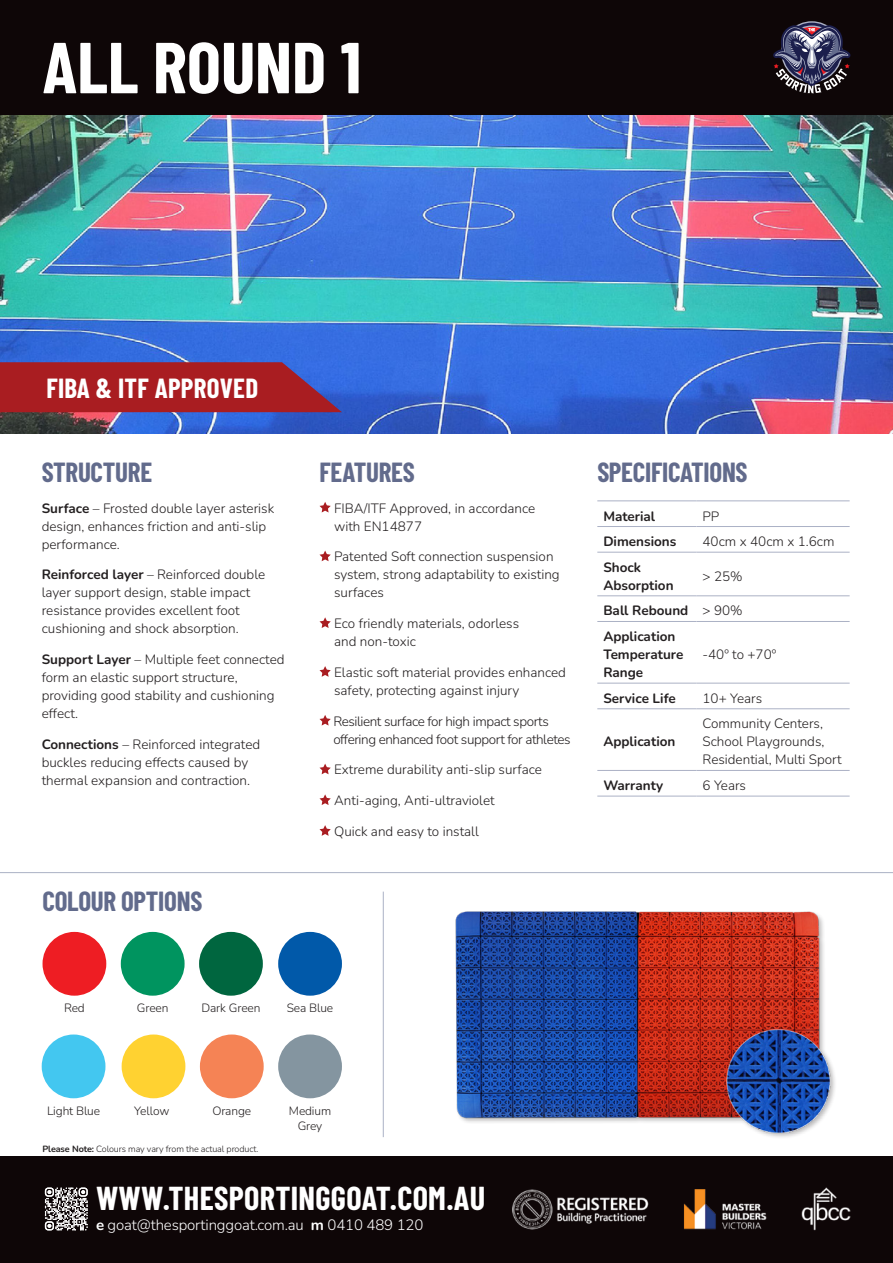
<style>
.page{position:relative;width:893px;height:1263px;background:#fff}
.page>*{position:absolute;margin:0;border:0;box-sizing:border-box;transform-origin:0 0}
.t1{font:700 72px "Barlow Condensed";color:#fff}
.t2{font:700 32.4px "Barlow Condensed";letter-spacing:.01em;color:#fff}
.t3{font:700 27px "Barlow Condensed";letter-spacing:-.01em;color:#626b8c}
.t4{font:700 27px "Barlow Condensed";letter-spacing:.01em;color:#fff}
.t5{font:300 15px "Nunito";letter-spacing:-.01em;color:#fff}
.t6{font:300 13.5px/18px "Nunito";color:#231f20}
.t7{font:700 13.5px/18px "Nunito";color:#231f20}
.t8{font:300 13.5px/18px "Nunito";letter-spacing:-.03em;color:#231f20}
.t9{font:300 12px/15px "Nunito";letter-spacing:-.01em;color:#231f20;text-align:center}
.t10{font:300 9px "Nunito";letter-spacing:-.01em;color:#231f20}
.s1{font-weight:700}
</style>
<div class="page">
<img style="left:0;top:115px;width:893px;height:318px">
<svg style="left:319px;top:502px;width:12px;height:10px"></svg>
<svg style="left:319px;top:551px;width:12px;height:10px"></svg>
<svg style="left:319px;top:617px;width:12px;height:11px"></svg>
<svg style="left:319px;top:666px;width:12px;height:11px"></svg>
<svg style="left:319px;top:715px;width:12px;height:10px"></svg>
<svg style="left:319px;top:764px;width:12px;height:10px"></svg>
<svg style="left:319px;top:794px;width:12px;height:11px"></svg>
<svg style="left:319px;top:825px;width:12px;height:11px"></svg>
<hr style="left:597px;top:500px;width:99px;height:1px;background:#abb1c5">
<hr style="left:696px;top:500px;width:154px;height:1px;background:#abb1c5">
<hr style="left:597px;top:526px;width:99px;height:1px;background:#abb1c5">
<hr style="left:696px;top:526px;width:154px;height:1px;background:#abb1c5">
<hr style="left:597px;top:552px;width:99px;height:1px;background:#abb1c5">
<hr style="left:696px;top:552px;width:154px;height:1px;background:#abb1c5">
<hr style="left:597px;top:595px;width:99px;height:1px;background:#abb1c5">
<hr style="left:696px;top:595px;width:154px;height:1px;background:#abb1c5">
<hr style="left:597px;top:621px;width:99px;height:1px;background:#abb1c5">
<hr style="left:696px;top:621px;width:154px;height:1px;background:#abb1c5">
<hr style="left:597px;top:683px;width:99px;height:1px;background:#abb1c5">
<hr style="left:696px;top:683px;width:154px;height:1px;background:#abb1c5">
<hr style="left:597px;top:708px;width:99px;height:1px;background:#abb1c5">
<hr style="left:696px;top:708px;width:154px;height:1px;background:#abb1c5">
<hr style="left:597px;top:770px;width:99px;height:1px;background:#abb1c5">
<hr style="left:696px;top:770px;width:154px;height:1px;background:#abb1c5">
<hr style="left:597px;top:796px;width:99px;height:1px;background:#abb1c5">
<hr style="left:696px;top:796px;width:154px;height:1px;background:#abb1c5">
<div style="left:0;top:1157px;width:893px;height:106px;background:#0e0607"></div>
<div style="left:0;top:0;width:893px;height:115px;background:#0e0607"></div>
<img style="left:455px;top:911px;width:380px;height:226px">
<div style="left:43px;top:932px;width:63px;height:64px;background:#ee1d23;border-radius:50%"></div>
<div style="left:121px;top:932px;width:64px;height:64px;background:#00945f;border-radius:50%"></div>
<div style="left:199px;top:932px;width:64px;height:64px;background:#00663f;border-radius:50%"></div>
<div style="left:278px;top:932px;width:64px;height:64px;background:#0159a9;border-radius:50%"></div>
<div style="left:122px;top:1034px;width:63px;height:64px;background:#ffd231;border-radius:50%"></div>
<div style="left:200px;top:1034px;width:64px;height:64px;background:#f58355;border-radius:50%"></div>
<div style="left:278px;top:1034px;width:64px;height:64px;background:#8495a0;border-radius:50%"></div>
<hr style="left:0;top:872px;width:893px;height:1px;background:#abb1c5">
<hr style="left:383px;top:891px;width:1px;height:246px;background:#abb1c5">
<svg style="left:773px;top:21px;width:77px;height:72px"></svg>
<div style="left:42px;top:1034px;width:63px;height:64px;background:#43c7f0;border-radius:50%"></div>
<svg style="left:0;top:362px;width:342px;height:50px;background:#9e2332"></svg>
<img style="left:512px;top:1187px;width:339px;height:44px">
<svg style="left:45px;top:1187px;width:43px;height:43px"></svg>
<p class="t1" style="left:43px;top:16px;width:320px">ALL ROUND 1</p>
<p class="t4" style="left:46px;top:369px;width:213px">FIBA &amp; ITF APPROVED</p>
<p class="t3" style="left:42px;top:453px;width:112px">STRUCTURE</p>
<p class="t6" style="left:42px;top:498px;width:234px"><span class="s1">Surface</span> – Frosted double layer asterisk design, enhances friction and anti-slip performance.</p>
<p class="t6" style="left:42px;top:565px;width:225px"><span class="s1">Reinforced layer</span> – Reinforced double layer support design, stable impact resistance provides excellent foot cushioning and shock absorption.</p>
<p class="t6" style="left:42px;top:650px;width:244px"><span class="s1">Support Layer</span> – Multiple feet connected form an elastic support structure, providing good stability and cushioning effect.</p>
<p class="t6" style="left:42px;top:735px;width:220px"><span class="s1">Connections</span> – Reinforced integrated buckles reducing effects caused by thermal expansion and contraction.</p>
<p class="t3" style="left:43px;top:882px;width:161px">COLOUR OPTIONS</p>
<p class="t3" style="left:319px;top:453px;width:97px">FEATURES</p>
<p class="t6" style="left:334px;top:498px;width:203px">FIBA/ITF Approved, in accordance with EN14877</p>
<p class="t6" style="left:334px;top:547px;width:227px">Patented Soft connection suspension system, strong adaptability to existing surfaces</p>
<p class="t6" style="left:334px;top:614px;width:187px">Eco friendly materials, odorless and non-toxic</p>
<p class="t6" style="left:334px;top:663px;width:233px">Elastic soft material provides enhanced safety, protecting against injury</p>
<p class="t8" style="left:333px;top:711px;width:239px">Resilient surface for high impact sports offering enhanced foot support for athletes</p>
<p class="t6" style="left:334px;top:760px;width:209px">Extreme durability anti-slip surface</p>
<p class="t6" style="left:334px;top:791px;width:162px">Anti-aging, Anti-ultraviolet</p>
<p class="t6" style="left:334px;top:822px;width:146px">Quick and easy to install</p>
<p class="t3" style="left:597px;top:453px;width:152px">SPECIFICATIONS</p>
<p class="t7" style="left:603px;top:506px;width:53px">Material</p>
<p class="t6" style="left:702px;top:506px;width:18px">PP</p>
<p class="t7" style="left:603px;top:532px;width:75px">Dimensions</p>
<p class="t6" style="left:702px;top:532px;width:133px">40cm x 40cm x 1.6cm</p>
<p class="t7" style="left:603px;top:558px;width:72px">Shock<br>Absorption</p>
<p class="t6" style="left:702px;top:567px;width:42px">&gt; 25%</p>
<p class="t7" style="left:603px;top:601px;width:87px">Ball Rebound</p>
<p class="t6" style="left:702px;top:601px;width:42px">&gt; 90%</p>
<p class="t7" style="left:603px;top:627px;width:82px">Application<br>Temperature<br>Range</p>
<p class="t6" style="left:702px;top:645px;width:75px">-40º to +70º</p>
<p class="t7" style="left:603px;top:688px;width:74px">Service Life</p>
<p class="t6" style="left:702px;top:689px;width:61px">10+ Years</p>
<p class="t7" style="left:603px;top:732px;width:74px">Application</p>
<p class="t6" style="left:702px;top:714px;width:141px">Community Centers,<br>School Playgrounds,<br>Residential, Multi Sport</p>
<p class="t7" style="left:603px;top:776px;width:61px">Warranty</p>
<p class="t6" style="left:702px;top:776px;width:45px">6 Years</p>
<p class="t9" style="left:64px;top:1000px;width:22px">Red</p>
<p class="t9" style="left:137px;top:1000px;width:33px">Green</p>
<p class="t9" style="left:201px;top:1000px;width:60px">Dark Green</p>
<p class="t9" style="left:287px;top:1000px;width:48px">Sea Blue</p>
<p class="t9" style="left:47px;top:1102px;width:55px">Light Blue</p>
<p class="t9" style="left:134px;top:1102px;width:37px">Yellow</p>
<p class="t9" style="left:212px;top:1102px;width:40px">Orange</p>
<p class="t9" style="left:289px;top:1102px;width:44px">Medium<br>Grey</p>
<p class="t10" style="left:43px;top:1143px;width:217px"><span class="s1">Please Note:</span> Colours may vary from the actual product.</p>
<p class="t2" style="left:96px;top:1175px;width:391px">WWW.THESPORTINGGOAT.COM.AU</p>
<p class="t5" style="left:96px;top:1215px;width:329px"><span class="s1">e</span> goat@thesportinggoat.com.au <span class="s1">m</span> 0410 489 120</p>
</div>
